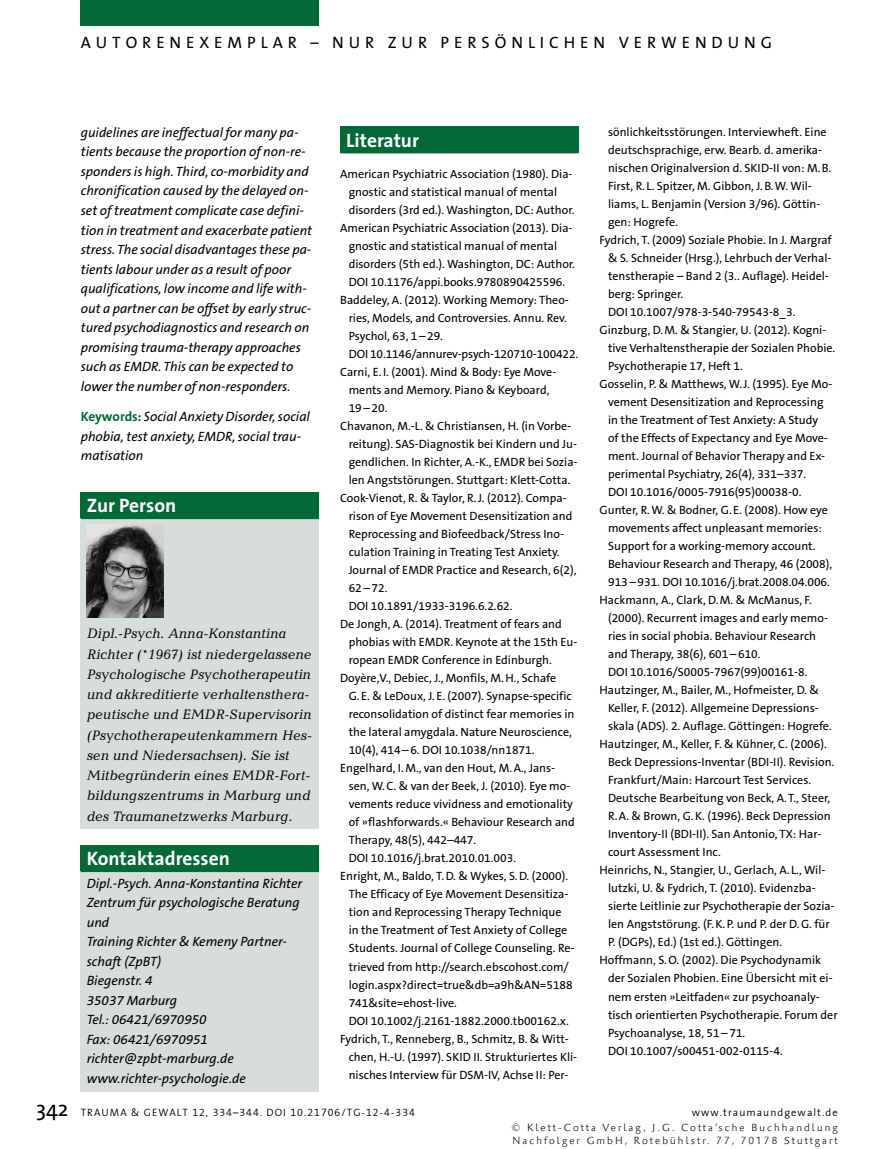
<style>
.page{position:relative;width:893px;height:1149px;background:#fff}
.page>*{position:absolute;margin:0;border:0;box-sizing:border-box;transform-origin:0 0}
.Autorentext_U1{font:700 19.5px "The Sans";color:#fff}
.U2_Bibliographie{font:700 19.5px "The Sans";color:#fff}
.t1{font:16.5px "The Sans";letter-spacing:.3em;color:#000}
.Autorentext{font:italic 13.8px/20.2px "Candida Tu G";color:#000}
.Abstract_en{font:italic 13.5px/19.5px "The Sans B5 Plain Tu G";color:#000}
.Autorentext_Adresse{font:italic 13.5px/19.5px "The Sans B5 Plain Tu G";color:#000}
.Keywords_en{font:italic 13.5px/19.5px "The Sans B5 Plain Tu G";color:#000}
.GT_Lit{font:12px/18px "The Sans B5 Plain Tu G";color:#000}
.t2{font:300 10.5px/12.6px "Palatino Sans Com";letter-spacing:.2em;color:#000}
.t3{font:10.5px "Thesis Koesel Tabel Normal";letter-spacing:.1em;color:#000}
.s1{font-family:"The Sans";font-weight:700;font-style:normal;color:#026937}
.s2{font-family:"The Sans";font-size:21.75px}
</style>
<div class="page">
<div style="left:81px;top:0;width:238px;height:26px;background:#026937"></div>
<div style="left:81px;top:492px;width:238px;height:26px;background:#026937"></div>
<div style="left:81px;top:518px;width:238px;height:310px;background:#d7ddd8"></div>
<hr style="left:81px;top:517px;width:238px;height:2px;background:#026937">
<img style="left:87px;top:524px;width:76px;height:93px">
<div style="left:81px;top:844px;width:238px;height:27px;background:#026937"></div>
<div style="left:81px;top:871px;width:238px;height:219px;background:#d7ddd8"></div>
<div style="left:340px;top:126px;width:238px;height:27px;background:#026937"></div>
<h2 class="t1" style="left:81px;top:29px;width:693px">AUTORENEXEMPLAR – NUR ZUR PERSÖNLICHEN VERWENDUNG</h2>
<p class="Abstract_en" style="left:81px;top:123px;width:233px">guidelines are ineffectual for many pa&shy;tients because the proportion of non-re&shy;sponders is high. Third, co-morbidity and chronification caused by the delayed on&shy;set of treatment complicate case defini&shy;tion in treatment and exacerbate patient stress. The social disadvantages these pa&shy;tients labour under as a result of poor qualifications, low income and life with&shy;out a partner can be offset by early struc&shy;tured psychodiagnostics and research on promising trauma-therapy approaches such as EMDR. This can be expected to lower the number of non-responders.</p>
<p class="Keywords_en" style="left:81px;top:407px;width:231px"><span class="s1">Keywords:</span> Social Anxiety Disorder, social phobia, test anxiety, EMDR, social trau&shy;matisation</p>
<p class="Autorentext_U1" style="left:87px;top:489px;width:91px">Zur Person</p>
<p class="Autorentext" style="left:87px;top:623px;width:226px">Dipl.-Psych. Anna-Konstantina Richter (*1967) ist niedergelassene Psychologische Psychotherapeutin und akkreditierte verhaltensthera&shy;peutische und EMDR-Supervisorin (Psychotherapeutenkammern Hes&shy;sen und Niedersachsen). Sie ist Mitbegründerin eines EMDR-Fort&shy;bildungszentrums in Marburg und des Traumanetzwerks Marburg.</p>
<p class="Autorentext_U1" style="left:87px;top:842px;width:145px">Kontaktadressen</p>
<p class="Autorentext_Adresse" style="left:87px;top:873px;width:217px">Dipl.-Psych. Anna-Konstantina Richter</p>
<p class="Autorentext_Adresse" style="left:87px;top:893px;width:215px">Zentrum für psychologische Beratung und</p>
<p class="Autorentext_Adresse" style="left:87px;top:932px;width:202px">Training Richter &amp; Kemeny Partner&shy;schaft (ZpBT)</p>
<p class="Autorentext_Adresse" style="left:87px;top:971px;width:67px">Biegenstr. 4</p>
<p class="Autorentext_Adresse" style="left:87px;top:990px;width:92px">35037 Marburg</p>
<p class="Autorentext_Adresse" style="left:87px;top:1010px;width:121px">Tel.: 06421/6970950</p>
<p class="Autorentext_Adresse" style="left:87px;top:1029px;width:123px">Fax: 06421/6970951</p>
<p class="Autorentext_Adresse" style="left:87px;top:1049px;width:148px">richter@zpbt-marburg.de</p>
<p class="Autorentext_Adresse" style="left:87px;top:1068px;width:161px">www.richter-psychologie.de</p>
<p class="U2_Bibliographie" style="left:346px;top:124px;width:74px">Literatur</p>
<p class="GT_Lit" style="left:349px;top:165px;width:227px;text-indent:-9px">American Psychiatric Association (1980). Dia&shy;gnostic and statistical manual of mental disorders (3rd ed.). Washington, DC: Author.</p>
<p class="GT_Lit" style="left:349px;top:219px;width:228px;text-indent:-9px">American Psychiatric Association (2013). Dia&shy;gnostic and statistical manual of mental disorders (5th ed.). Washington, DC: Author.<br>DOI 10.1176/appi.books.9780890425596.</p>
<p class="GT_Lit" style="left:349px;top:291px;width:222px;text-indent:-9px">Baddeley, A. (2012). Working Memory: Theo&shy;ries, Models, and Controversies. Annu. Rev.<br>Psychol, 63, 1–29.</p>
<p class="GT_Lit" style="left:349px;top:345px;width:231px">DOI 10.1146/annurev-psych-120710-100422.</p>
<p class="GT_Lit" style="left:349px;top:363px;width:209px;text-indent:-9px">Carni, E.I. (2001). Mind &amp; Body: Eye Move&shy;ments and Memory. Piano &amp; Keyboard,<br>19–20.</p>
<p class="GT_Lit" style="left:349px;top:417px;width:230px;text-indent:-9px">Chavanon, M.-L. &amp; Christiansen, H. (in Vorbe&shy;reitung). SAS-Diagnostik bei Kindern und Ju&shy;gendlichen. In Richter, A.-K., EMDR bei Sozia&shy;len Angststörungen. Stuttgart: Klett-Cotta.</p>
<p class="GT_Lit" style="left:349px;top:489px;width:229px;text-indent:-9px">Cook-Vienot, R. &amp; Taylor, R.J. (2012). Compa&shy;rison of Eye Movement Desensitization and Reprocessing and Biofeedback/Stress Ino&shy;culation Training in Treating Test Anxiety.<br>Journal of EMDR Practice and Research, 6(2), 62–72.</p>
<p class="GT_Lit" style="left:349px;top:597px;width:165px">DOI 10.1891/1933-3196.6.2.62.</p>
<p class="GT_Lit" style="left:349px;top:615px;width:230px;text-indent:-9px">De Jongh, A. (2014). Treatment of fears and phobias with EMDR. Keynote at the 15th Eu&shy;ropean EMDR Conference in Edinburgh.</p>
<p class="GT_Lit" style="left:349px;top:669px;width:227px;text-indent:-9px">Doyère,V., Debiec, J., Monfils, M.H., Schafe G.E. &amp; LeDoux, J.E. (2007). Synapse-specific reconsolidation of distinct fear memories in the lateral amygdala. Nature Neuroscience, 10(4), 414–6. DOI 10.1038/nn1871.</p>
<p class="GT_Lit" style="left:349px;top:759px;width:228px;text-indent:-9px">Engelhard, I.M., van den Hout, M.A., Jans&shy;sen, W.C. &amp; van der Beek, J. (2010). Eye mo&shy;vements reduce vividness and emotionality of »flashforwards.« Behaviour Research and Therapy, 48(5), 442–447.</p>
<p class="GT_Lit" style="left:349px;top:849px;width:169px">DOI 10.1016/j.brat.2010.01.003.</p>
<p class="GT_Lit" style="left:349px;top:867px;width:227px;text-indent:-9px">Enright, M., Baldo, T.D. &amp; Wykes, S.D. (2000).<br>The Efficacy of Eye Movement Desensitiza&shy;tion and Reprocessing Therapy Technique in the Treatment of Test Anxiety of College Students. Journal of College Counseling. Re&shy;trieved from http://search.ebscohost.com/ login.aspx?direct=true&amp;db=a9h&amp;AN=5188<br>741&amp;site=ehost-live.</p>
<p class="GT_Lit" style="left:349px;top:1011px;width:222px">DOI 10.1002/j.2161-1882.2000.tb00162.x.</p>
<p class="GT_Lit" style="left:349px;top:1029px;width:230px;text-indent:-9px">Fydrich, T., Renneberg, B., Schmitz, B. &amp; Witt&shy;chen, H.-U. (1997). SKID II. Strukturiertes Kli&shy;nisches Interview für DSM-IV, Achse II: Per-</p>
<p class="GT_Lit" style="left:608px;top:123px;width:225px">sönlichkeitsstörungen. Interviewheft. Eine deutschsprachige, erw. Bearb. d. amerika&shy;nischen Originalversion d. SKID-II von: M.B.<br>First, R. L. Spitzer, M. Gibbon, J.B.W. Wil&shy;liams, L. Benjamin (Version 3/96). Göttin&shy;gen: Hogrefe.</p>
<p class="GT_Lit" style="left:608px;top:231px;width:225px;text-indent:-9px">Fydrich, T. (2009) Soziale Phobie. In J. Margraf &amp; S. Schneider (Hrsg.), Lehrbuch der Verhal&shy;tenstherapie – Band 2 (3.. Auflage). Heidel&shy;berg: Springer.</p>
<p class="GT_Lit" style="left:608px;top:303px;width:189px">DOI 10.1007/978-3-540-79543-8_3.</p>
<p class="GT_Lit" style="left:608px;top:321px;width:229px;text-indent:-9px">Ginzburg, D.M. &amp; Stangier, U. (2012). Kogni&shy;tive Verhaltenstherapie der Sozialen Phobie.<br>Psychotherapie 17, Heft 1.</p>
<p class="GT_Lit" style="left:608px;top:375px;width:226px;text-indent:-9px">Gosselin, P. &amp; Matthews, W.J. (1995). Eye Mo&shy;vement Desensitization and Reprocessing in the Treatment of Test Anxiety: A Study<br>of the Effects of Expectancy and Eye Move&shy;ment. Journal of Behavior Therapy and Ex&shy;perimental Psychiatry, 26(4), 331–337.</p>
<p class="GT_Lit" style="left:608px;top:483px;width:195px">DOI 10.1016/0005-7916(95)00038-0.</p>
<p class="GT_Lit" style="left:608px;top:501px;width:226px;text-indent:-9px">Gunter, R.W. &amp; Bodner, G.E. (2008). How eye movements affect unpleasant memories:<br>Support for a working-memory account.<br>Behaviour Research and Therapy, 46 (2008), 913–931. DOI 10.1016/j.brat.2008.04.006.</p>
<p class="GT_Lit" style="left:608px;top:591px;width:221px;text-indent:-9px">Hackmann, A., Clark, D.M. &amp; McManus, F. (2000). Recurrent images and early memo&shy;ries in social phobia. Behaviour Research and Therapy, 38(6), 601–610.</p>
<p class="GT_Lit" style="left:608px;top:663px;width:201px">DOI 10.1016/S0005-7967(99)00161-8.</p>
<p class="GT_Lit" style="left:608px;top:681px;width:225px;text-indent:-9px">Hautzinger, M., Bailer, M., Hofmeister, D. &amp;<br>Keller, F. (2012). Allgemeine Depressions&shy;skala (ADS). 2. Auflage. Göttingen: Hogrefe.</p>
<p class="GT_Lit" style="left:608px;top:735px;width:228px;text-indent:-9px">Hautzinger, M., Keller, F. &amp; Kühner, C. (2006).<br>Beck Depressions-Inventar (BDI-II). Revision.<br>Frankfurt/Main: Harcourt Test Services.<br>Deutsche Bearbeitung von Beck, A.T., Steer, R.A. &amp; Brown, G.K. (1996). Beck Depression Inventory-II (BDI-II). San Antonio, TX: Har&shy;court Assessment Inc.</p>
<p class="GT_Lit" style="left:608px;top:861px;width:228px;text-indent:-9px">Heinrichs, N., Stangier, U., Gerlach, A. L., Wil&shy;lutzki, U. &amp; Fydrich, T. (2010). Evidenzba&shy;sierte Leitlinie zur Psychotherapie der Sozia&shy;len Angststörung. (F.K.P. und P. der D.G. für P. (DGPs), Ed.) (1st ed.). Göttingen.</p>
<p class="GT_Lit" style="left:608px;top:951px;width:231px;text-indent:-9px">Hoffmann, S.O. (2002). Die Psychodynamik der Sozialen Phobien. Eine Übersicht mit ei&shy;nem ersten »Leitfaden« zur psychoanaly&shy;tisch orientierten Psychotherapie. Forum der Psychoanalyse, 18, 51–71.</p>
<p class="GT_Lit" style="left:608px;top:1041px;width:176px">DOI 10.1007/s00451-002-0115-4.</p>
<p class="t3" style="left:36px;top:1106px;width:380px"><span class="s2">342</span> TRAUMA &amp; GEWALT 12, 334–344. DOI 10.21706/TG-12-4-334</p>
<p class="t3" style="left:692px;top:1106px;width:148px">www.traumaundgewalt.de</p>
<p class="t2" style="left:511px;top:1120px;width:328px">© Klett-Cotta Verlag, J.G. Cotta’sche Buchhandlung<br>Nachfolger GmbH, Rotebühlstr. 77, 70178 Stuttgart</p>
</div>
